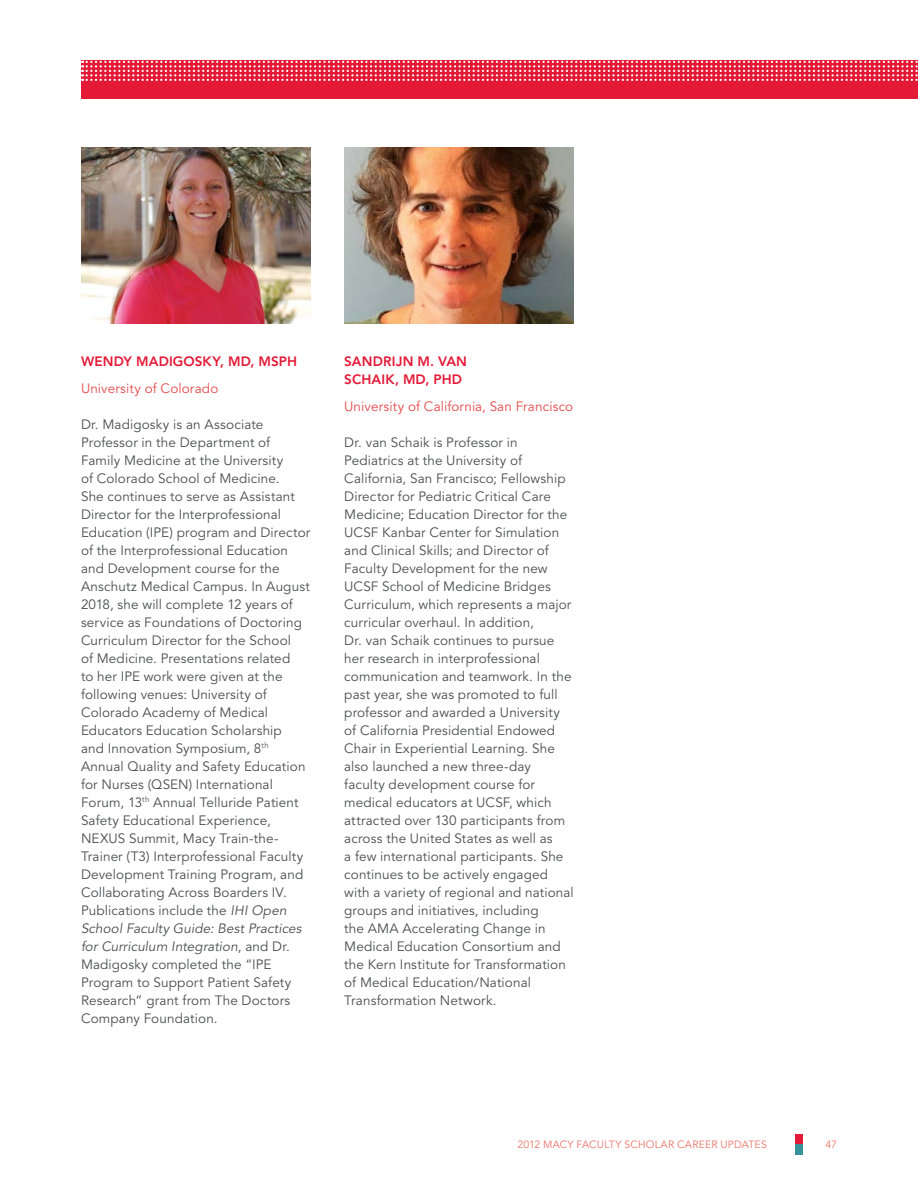
<style>
.page{position:relative;width:918px;height:1188px;background:#fff}
.page>*{position:absolute;margin:0;border:0;box-sizing:border-box;transform-origin:0 0}
.Body{font:13.5px/18px "Avenir LT Std";letter-spacing:.01em;color:#4c4d4e}
.Body__Institutions{font:13.5px "Avenir LT Std";letter-spacing:.01em;color:#e54a4a}
.Subheadlines__First{font:800 13.5px/18px "Avenir LT Std";letter-spacing:.01em;color:#e31936}
.t1{font:10.5px "Avenir LT Std";letter-spacing:.015em;color:#eb7669}
.s1{font-style:italic}
</style>
<div class="page">
<div style="left:81px;top:61px;width:837px;height:38px;background:#e31936"></div>
<svg style="left:82px;top:61px;width:836px;height:20px"></svg>
<div style="left:795px;top:1134px;width:7px;height:10px;background:#e31936"></div>
<div style="left:795px;top:1144px;width:7px;height:10px;background:#37929b"></div>
<img style="left:81px;top:147px;width:229px;height:176px">
<img style="left:344px;top:147px;width:230px;height:176px">
<p class="Subheadlines__First" style="left:81px;top:352px;width:218px">WENDY MADIGOSKY, MD, MSPH</p>
<p class="Body__Institutions" style="left:81px;top:380px;width:139px">University of Colorado</p>
<p class="Body" style="left:81px;top:415px;width:231px">Dr. Madigosky is an Associate<br>Professor in the Department of<br>Family Medicine at the University<br>of Colorado School of Medicine.<br>She continues to serve as Assistant<br>Director for the Interprofessional<br>Education (IPE) program and Director of the Interprofessional Education and Development course for the<br>Anschutz Medical Campus. In August<br>2018, she will complete 12 years of service as Foundations of Doctoring<br>Curriculum Director for the School<br>of Medicine. Presentations related<br>to her IPE work were given at the following venues: University of<br>Colorado Academy of Medical<br>Educators Education Scholarship<br>and Innovation Symposium, 8<sup>th<br></sup>Annual Quality and Safety Education for N urses (QSEN</p>
<p class="Body" style="left:81px;top:775px;width:224px;text-indent:108px">) International<br>Forum, 13<sup>th</sup> Annual Telluride Patient<br>Safety Educational Experience,<br>NEXUS Summit, Macy Train-the-<br>Trainer (T3) Interprofessional Faculty<br>Development Training Program, and<br>Collaborating Across Boarders IV.<br>Publications include the <span class="s1">IHI Open<br>School Faculty Guide: Best Practices for Curriculum Integration</span>, and Dr.<br>Madigosky completed the “IPE<br>Program to Support Patient Safety<br>Research” grant from The Doctors<br>Company Foundation.</p>
<p class="Subheadlines__First" style="left:344px;top:352px;width:124px">SANDRIJN M. VAN<br>SCHAIK, MD, PHD</p>
<p class="Body__Institutions" style="left:344px;top:398px;width:231px">University of California, San Francisco</p>
<p class="Body" style="left:344px;top:433px;width:231px">Dr. van Schaik is Professor in Pediatrics at the University of California, San Francisco; Fellowship Director for Pediatric Critical Care Medicine; Education Director for the UCSF Kanbar Center for Simulation and Clinical Skills; and Director of Faculty Development for the new UCSF School of Medicine Bridges Curriculum, which represents a major curricular overhaul. In addition,<br>Dr. van Schaik continues to pursue her research in interprofessional communication and teamwork. In the past year, she was promoted to full professor and awarded a University of California Presidential Endowed Chair in Experiential Learning. She also launched a new three-day faculty development course for medical educators at UCSF, which attracted over 130 participants from across the United States as well as<br>a few international participants. She continues to be actively engaged with a variety of regional and national groups and initiatives, including<br>the AMA Accelerating Change in Medical Education Consortium and the Kern Institute for Transformation of Medical Education/National Transformation N etwork.</p>
<p class="t1" style="left:517px;top:1138px;width:35px">2012 macy</p>
<p class="t1" style="left:577px;top:1138px;width:14px">Facul</p>
<p class="t1" style="left:609px;top:1138px;width:24px">ty Sch</p>
<p class="t1" style="left:646px;top:1138px;width:17px">olar</p>
<p class="t1" style="left:677px;top:1138px;width:59px">Career Upda</p>
<p class="t1" style="left:748px;top:1138px;width:20px">tes</p>
<p class="t1" style="left:826px;top:1138px;width:13px">47</p>
</div>
